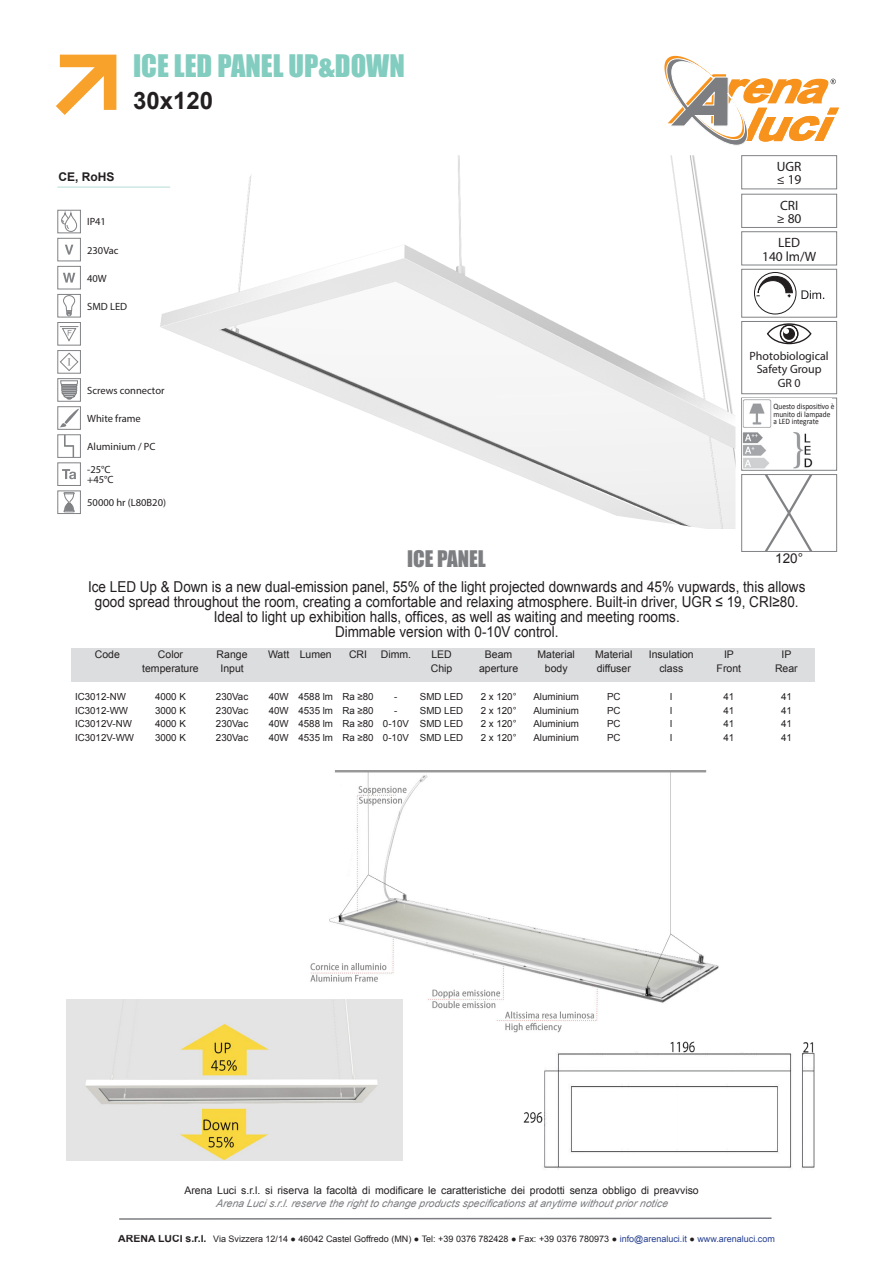
<style>
.page{position:relative;width:893px;height:1263px;background:#fff}
.page>*{position:absolute;margin:0;border:0;box-sizing:border-box;transform-origin:0 0}
.t1{font:28.5px "Impact";color:#82cdbf}
.t2{font:700 24px "Arial";color:#231f20}
.t3{font:21px "Impact";color:#7c7e81}
.t4{font:15px/15px "Arial";color:#231f20;text-align:center;scale:.9 1}
.t5{font:13.5px "Myriad Pro";color:#231f20}
.t6{font:13.5px "Arial";color:#231f20}
.t7{font:12px "Myriad Pro";color:#231f20}
.t8{font:700 12px "Arial";color:#231f20}
.Head_3{font:10.5px/13.5px "Arial";color:#231f20;text-align:center}
.t9{font:10.5px "Myriad Pro";color:#231f20}
.Head_2{font:9.75px/13.5px "Arial";color:#231f20}
.t10{font:9px "Arial";color:#231f20}
.t11{font:8.25px "Calibri";color:#231f20;scale:.9 1}
.s1{font-style:italic;color:#7c7e81}
.s2{font-weight:700;font-size:10.5px}
.s3{color:#253f8e}
</style>
<div class="page">
<img style="left:80px;top:155px;width:655px;height:374px">
<svg style="left:56px;top:55px;width:60px;height:60px"></svg>
<svg style="left:664px;top:56px;width:175px;height:90px"></svg>
<svg style="left:119px;top:1217px;width:653px;height:3px"></svg>
<div style="left:72px;top:649px;width:743px;height:33px;background:#dcdddf"></div>
<hr style="left:57px;top:186px;width:113px;height:2px;background:#cce8e2">
<div style="left:57px;top:238px;width:24px;height:23px;border:1px solid #808285"></div>
<svg style="left:65px;top:245px;width:8px;height:10px"></svg>
<div style="left:57px;top:266px;width:24px;height:23px;border:1px solid #808285"></div>
<svg style="left:63px;top:273px;width:12px;height:10px"></svg>
<div style="left:57px;top:406px;width:24px;height:24px;border:1px solid #808285"></div>
<svg style="left:58px;top:408px;width:22px;height:19px"></svg>
<div style="left:57px;top:434px;width:24px;height:24px;border:1px solid #808285"></div>
<svg style="left:64px;top:435px;width:10px;height:22px"></svg>
<div style="left:57px;top:350px;width:24px;height:24px;border:1px solid #808285"></div>
<svg style="left:60px;top:352px;width:19px;height:19px"></svg>
<div style="left:57px;top:322px;width:24px;height:23px;border:1px solid #808285"></div>
<div style="left:57px;top:462px;width:24px;height:24px;border:1px solid #808285"></div>
<svg style="left:62px;top:469px;width:14px;height:10px"></svg>
<div style="left:57px;top:490px;width:24px;height:24px;border:1px solid #808285"></div>
<svg style="left:63px;top:492px;width:12px;height:20px"></svg>
<div style="left:57px;top:210px;width:24px;height:23px;border:1px solid #808285"></div>
<svg style="left:61px;top:210px;width:16px;height:22px"></svg>
<div style="left:57px;top:294px;width:24px;height:23px;border:1px solid #808285"></div>
<svg style="left:60px;top:295px;width:18px;height:47px"></svg>
<div style="left:57px;top:378px;width:24px;height:24px;border:1px solid #808285"></div>
<svg style="left:60px;top:380px;width:18px;height:19px"></svg>
<div style="left:741px;top:231px;width:96px;height:34px;border:1px solid #808285"></div>
<div style="left:741px;top:155px;width:96px;height:34px;border:1px solid #808285"></div>
<div style="left:741px;top:194px;width:96px;height:34px;border:1px solid #808285"></div>
<div style="left:741px;top:398px;width:96px;height:73px;background:#fff;border:1px solid #808285"></div>
<img style="left:742px;top:399px;width:90px;height:70px">
<div style="left:741px;top:321px;width:96px;height:73px;background:#fff;border:1px solid #808285"></div>
<svg style="left:767px;top:323px;width:45px;height:22px"></svg>
<img style="left:306px;top:770px;width:413px;height:271px">
<img style="left:522px;top:1039px;width:293px;height:131px">
<img style="left:66px;top:1000px;width:336px;height:160px">
<svg style="left:765px;top:476px;width:47px;height:74px"></svg>
<div style="left:741px;top:474px;width:96px;height:78px;border:1px solid #808285"></div>
<div style="left:741px;top:269px;width:96px;height:49px;border:1px solid #808285"></div>
<div style="left:754px;top:272px;width:42px;height:42px;border:1px solid #231f20;border-radius:50%"></div>
<svg style="left:756px;top:276px;width:36px;height:21px"></svg>
<svg style="left:801px;top:290px;width:23px;height:9px"></svg>
<p class="t1" style="left:133px;top:44px;width:273px">ICE LED PANEL UP&amp;DOWN</p>
<p class="t2" style="left:133px;top:84px;width:82px">30x120</p>
<p class="t8" style="left:58px;top:169px;width:58px">CE, RoHS</p>
<p class="t9" style="left:87px;top:215px;width:20px">IP41</p>
<p class="t9" style="left:87px;top:244px;width:33px">230Vac</p>
<p class="t9" style="left:87px;top:272px;width:21px">40W</p>
<p class="t9" style="left:87px;top:300px;width:41px">SMD LED</p>
<p class="t9" style="left:87px;top:384px;width:79px">Screws connector</p>
<p class="t9" style="left:87px;top:412px;width:55px">White frame</p>
<p class="t9" style="left:87px;top:440px;width:70px">Aluminium / PC</p>
<p class="t9" style="left:87px;top:463px;width:25px">-25°C</p>
<p class="t9" style="left:87px;top:473px;width:28px">+45°C</p>
<p class="t9" style="left:87px;top:496px;width:80px">50000 hr (L80B20)</p>
<p class="t3" style="left:407px;top:542px;width:80px">ICE PANEL</p>
<p class="t5" style="left:777px;top:158px;width:26px">UGR</p>
<p class="t5" style="left:777px;top:172px;width:26px">≤ 19</p>
<p class="t5" style="left:780px;top:197px;width:20px">CRI</p>
<p class="t5" style="left:777px;top:210px;width:26px">≥ 80</p>
<p class="t5" style="left:778px;top:234px;width:24px">LED</p>
<p class="t5" style="left:762px;top:248px;width:56px">140 lm/W</p>
<p class="t7" style="left:750px;top:348px;width:81px">Photobiological</p>
<p class="t7" style="left:757px;top:362px;width:66px">Safety Group</p>
<p class="t7" style="left:778px;top:375px;width:24px">GR 0</p>
<p class="t11" style="left:773px;top:401px;width:69px">Questo dispositivo è</p>
<p class="t11" style="left:773px;top:409px;width:65px">munito di lampade</p>
<p class="t11" style="left:773px;top:416px;width:52px">a LED integrate</p>
<p class="t6" style="left:775px;top:549px;width:29px">120°</p>
<p class="t4" style="left:88px;top:579px;width:798px">Ice LED Up &amp; Down is a new dual-emission panel, 55% of the light projected downwards and 45% vupwards, this allows good spread throughout the room, creating a comfortable and relaxing atmosphere. Built-in driver, UGR ≤ 19, CRI≥80.<br>Ideal to light up exhibition halls, offices, as well as waiting and meeting rooms.</p>
<p class="t4" style="left:335px;top:624px;width:250px">Dimmable version with 0-10V control.</p>
<p class="Head_3" style="left:95px;top:648px;width:27px">Code</p>
<p class="Head_2" style="left:75px;top:690px;width:52px">IC3012-NW</p>
<p class="Head_2" style="left:75px;top:704px;width:55px">IC3012-WW</p>
<p class="Head_2" style="left:75px;top:717px;width:58px">IC3012V-NW</p>
<p class="Head_2" style="left:75px;top:731px;width:61px">IC3012V-WW</p>
<p class="Head_3" style="left:142px;top:648px;width:58px">Color temperature</p>
<p class="Head_2" style="left:155px;top:690px;width:32px">4000 K</p>
<p class="Head_2" style="left:155px;top:704px;width:32px">3000 K</p>
<p class="Head_2" style="left:155px;top:717px;width:32px">4000 K</p>
<p class="Head_2" style="left:155px;top:731px;width:32px">3000 K</p>
<p class="Head_3" style="left:217px;top:648px;width:32px">Range<br>Input</p>
<p class="Head_2" style="left:216px;top:690px;width:34px">230Vac</p>
<p class="Head_2" style="left:216px;top:704px;width:34px">230Vac</p>
<p class="Head_2" style="left:216px;top:717px;width:34px">230Vac</p>
<p class="Head_2" style="left:216px;top:731px;width:34px">230Vac</p>
<p class="Head_3" style="left:268px;top:648px;width:23px">Watt</p>
<p class="Head_2" style="left:269px;top:690px;width:22px">40W</p>
<p class="Head_2" style="left:269px;top:704px;width:22px">40W</p>
<p class="Head_2" style="left:269px;top:717px;width:22px">40W</p>
<p class="Head_2" style="left:269px;top:731px;width:22px">40W</p>
<p class="Head_3" style="left:300px;top:648px;width:34px">Lumen</p>
<p class="Head_2" style="left:298px;top:690px;width:36px">4588 lm</p>
<p class="Head_2" style="left:298px;top:704px;width:36px">4535 lm</p>
<p class="Head_2" style="left:298px;top:717px;width:36px">4588 lm</p>
<p class="Head_2" style="left:298px;top:731px;width:36px">4535 lm</p>
<p class="Head_3" style="left:349px;top:648px;width:20px">CRI</p>
<p class="Head_2" style="left:342px;top:690px;width:33px">Ra ≥80</p>
<p class="Head_2" style="left:342px;top:704px;width:33px">Ra ≥80</p>
<p class="Head_2" style="left:342px;top:717px;width:33px">Ra ≥80</p>
<p class="Head_2" style="left:342px;top:731px;width:33px">Ra ≥80</p>
<p class="Head_3" style="left:381px;top:648px;width:32px">Dimm.</p>
<p class="Head_2" style="left:394px;top:690px;width:5px">-</p>
<p class="Head_2" style="left:394px;top:704px;width:5px">-</p>
<p class="Head_2" style="left:383px;top:717px;width:28px">0-10V</p>
<p class="Head_2" style="left:383px;top:731px;width:28px">0-10V</p>
<p class="Head_3" style="left:431px;top:648px;width:23px;text-align:left">LED<br>Chip</p>
<p class="Head_2" style="left:420px;top:690px;width:45px">SMD LED<br>SMD LED</p>
<p class="Head_2" style="left:420px;top:717px;width:45px">SMD LED<br>SMD LED</p>
<p class="Head_3" style="left:479px;top:648px;width:41px">Beam aperture</p>
<p class="Head_2" style="left:481px;top:690px;width:37px">2 x 120°</p>
<p class="Head_2" style="left:481px;top:704px;width:37px">2 x 120°</p>
<p class="Head_2" style="left:481px;top:717px;width:37px">2 x 120°</p>
<p class="Head_2" style="left:481px;top:731px;width:37px">2 x 120°</p>
<p class="Head_3" style="left:538px;top:648px;width:39px">Material body</p>
<p class="Head_2" style="left:533px;top:690px;width:47px">Aluminium</p>
<p class="Head_2" style="left:533px;top:704px;width:47px">Aluminium</p>
<p class="Head_2" style="left:533px;top:717px;width:47px">Aluminium</p>
<p class="Head_2" style="left:533px;top:731px;width:47px">Aluminium</p>
<p class="Head_3" style="left:595px;top:648px;width:39px;text-align:left">Material diffuser</p>
<p class="Head_2" style="left:607px;top:690px;width:15px">PC</p>
<p class="Head_2" style="left:607px;top:704px;width:15px">PC</p>
<p class="Head_2" style="left:607px;top:717px;width:15px">PC</p>
<p class="Head_2" style="left:607px;top:731px;width:15px">PC</p>
<p class="Head_3" style="left:649px;top:648px;width:46px">Insulation class</p>
<p class="Head_2" style="left:670px;top:690px;width:4px">I</p>
<p class="Head_2" style="left:670px;top:704px;width:4px">I</p>
<p class="Head_2" style="left:670px;top:717px;width:4px">I</p>
<p class="Head_2" style="left:670px;top:731px;width:4px">I</p>
<p class="Head_3" style="left:717px;top:648px;width:26px">IP<br>Front</p>
<p class="Head_2" style="left:723px;top:690px;width:12px">41</p>
<p class="Head_2" style="left:723px;top:704px;width:12px">41</p>
<p class="Head_2" style="left:723px;top:717px;width:12px">41</p>
<p class="Head_2" style="left:723px;top:731px;width:12px">41</p>
<p class="Head_3" style="left:775px;top:648px;width:24px">IP<br>Rear</p>
<p class="Head_2" style="left:781px;top:690px;width:12px">41</p>
<p class="Head_2" style="left:781px;top:704px;width:12px">41</p>
<p class="Head_2" style="left:781px;top:717px;width:12px">41</p>
<p class="Head_2" style="left:781px;top:731px;width:12px">41</p>
<p class="Head_3" style="left:184px;top:1184px;width:516px">Arena Luci s.r.l. si riserva la facoltà di modificare le caratteristiche dei prodotti senza obbligo di preavviso<br><span class="s1">Arena Luci s.r.l.reserve the right to change products specifications at anytime without prior notice</span></p>
<p class="t10" style="left:118px;top:1233px;width:658px"><span class="s2">ARENA LUCI s.r.l.</span> Via Svizzera 12/14 ● 46042 Castel Goffredo (MN) ● Tel: +39 0376 782428 ● Fax: +39 0376 780973 ● <span class="s3">info@arenaluci.it</span> ● <span class="s3">www.arenaluci.com</span></p>
</div>
